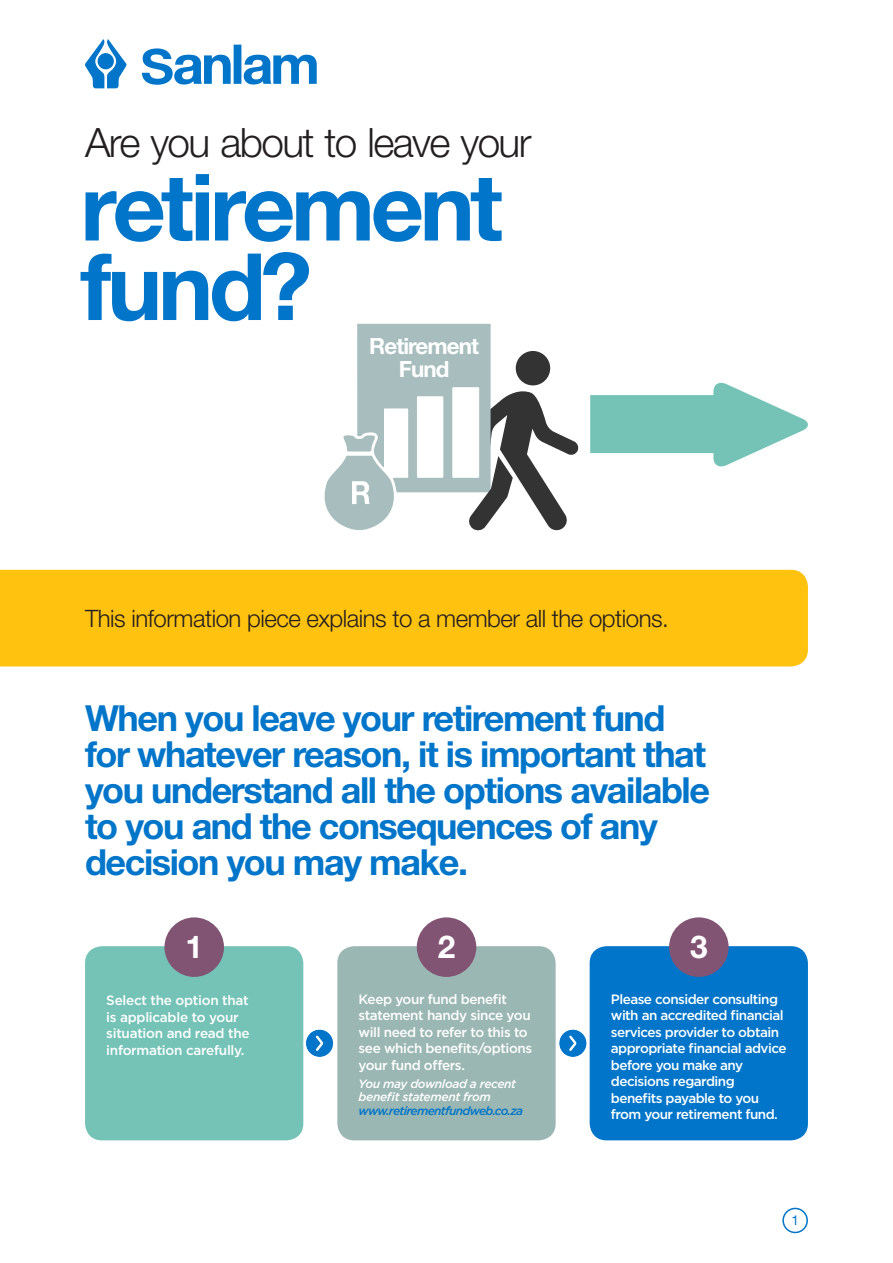
<style>
.page{position:relative;width:893px;height:1263px;background:#fff}
.page>*{position:absolute;margin:0;border:0;box-sizing:border-box;transform-origin:0 0}
.t1{font:700 93px/79.5px "Helvetica Neue LT Std";letter-spacing:-.045em;color:#0075c9}
.Main_Header{font:300 40.5px "Helvetica Neue LT Std";letter-spacing:-.04em;color:#231f20}
.t2{font:700 36px/36px "Helvetica Neue LT Std";letter-spacing:-.04em;color:#0075c9}
.t3{font:700 31.5px "Helvetica Neue LT Std";color:#fff}
.Header_3{font:300 24px "Helvetica Neue LT Std";letter-spacing:-.02em;color:#231f20}
.t4{font:700 22.35px/22.4px "Helvetica Neue LT Std";letter-spacing:-.04em;color:#fff;text-align:center}
.t5{font:500 13.5px/16.5px "Gotham";letter-spacing:-.04em;color:#fff}
.t6{font:500 13.5px/16.5px "Gotham";letter-spacing:-.02em;color:#fff}
.t7{font:13.5px "Helvetica Neue LT Std";color:#0075c9}
.t8{font:italic 500 12px/13.5px "Gotham";letter-spacing:-.04em;color:#fff}
.s1{color:#0075c9}
</style>
<div class="page">
<div style="left:782px;top:1208px;width:26px;height:25px;border:2px solid #0075c9;border-radius:50%"></div>
<div style="left:337px;top:946px;width:219px;height:194px;background:#9bb7b3;border-radius:17px"></div>
<div style="left:590px;top:946px;width:218px;height:194px;background:#0075c9;border-radius:17px"></div>
<div style="left:85px;top:946px;width:218px;height:194px;background:#75c3b7;border-radius:17px"></div>
<svg style="left:85px;top:39px;width:232px;height:49px"></svg>
<div style="left:0;top:570px;width:808px;height:96px;background:#ffc20e"></div>
<svg style="left:590px;top:382px;width:218px;height:85px"></svg>
<svg style="left:324px;top:324px;width:255px;height:207px"></svg>
<div style="left:164px;top:917px;width:60px;height:60px;background:#825474;border-radius:50%"></div>
<div style="left:417px;top:917px;width:59px;height:60px;background:#825474;border-radius:50%"></div>
<div style="left:669px;top:917px;width:60px;height:60px;background:#825474;border-radius:50%"></div>
<svg style="left:306px;top:1029px;width:28px;height:28px"></svg>
<svg style="left:559px;top:1029px;width:28px;height:28px"></svg>
<p class="Main_Header" style="left:85px;top:118px;width:448px">Are you about to leave your</p>
<p class="t1" style="left:81px;top:166px;width:424px">retirement fund?</p>
<p class="t4" style="left:369px;top:334px;width:111px">Retirement<br>Fund</p>
<p class="Header_3" style="left:85px;top:603px;width:585px">This information piece explains to a member all the options.</p>
<p class="t2" style="left:85px;top:700px;width:627px">When you leave your retirement fund for whatever reason, it is important that you understand all the options available to you and the consequences of any decision you may make.</p>
<p class="t3" style="left:185px;top:927px;width:19px">1</p>
<p class="t6" style="left:106px;top:992px;width:145px">Select the option that is applicable to your situation and read the information carefully.</p>
<p class="t3" style="left:438px;top:927px;width:19px">2</p>
<p class="t5" style="left:359px;top:991px;width:175px">Keep your fund benefit statement handy since you will need to refer to this to see which benefits/options your fund offers.</p>
<p class="t8" style="left:359px;top:1076px;width:166px">You may download a recent benefit statement from <span class="s1">www.retirementfundweb.co.za</span></p>
<p class="t3" style="left:690px;top:927px;width:19px">3</p>
<p class="t5" style="left:611px;top:990px;width:177px">Please consider consulting with an accredited financial services provider to obtain appropriate financial advice before you make any decisions regarding benefits payable to you from your retirement fund.</p>
<p class="t7" style="left:791px;top:1212px;width:9px">1</p>
</div>
